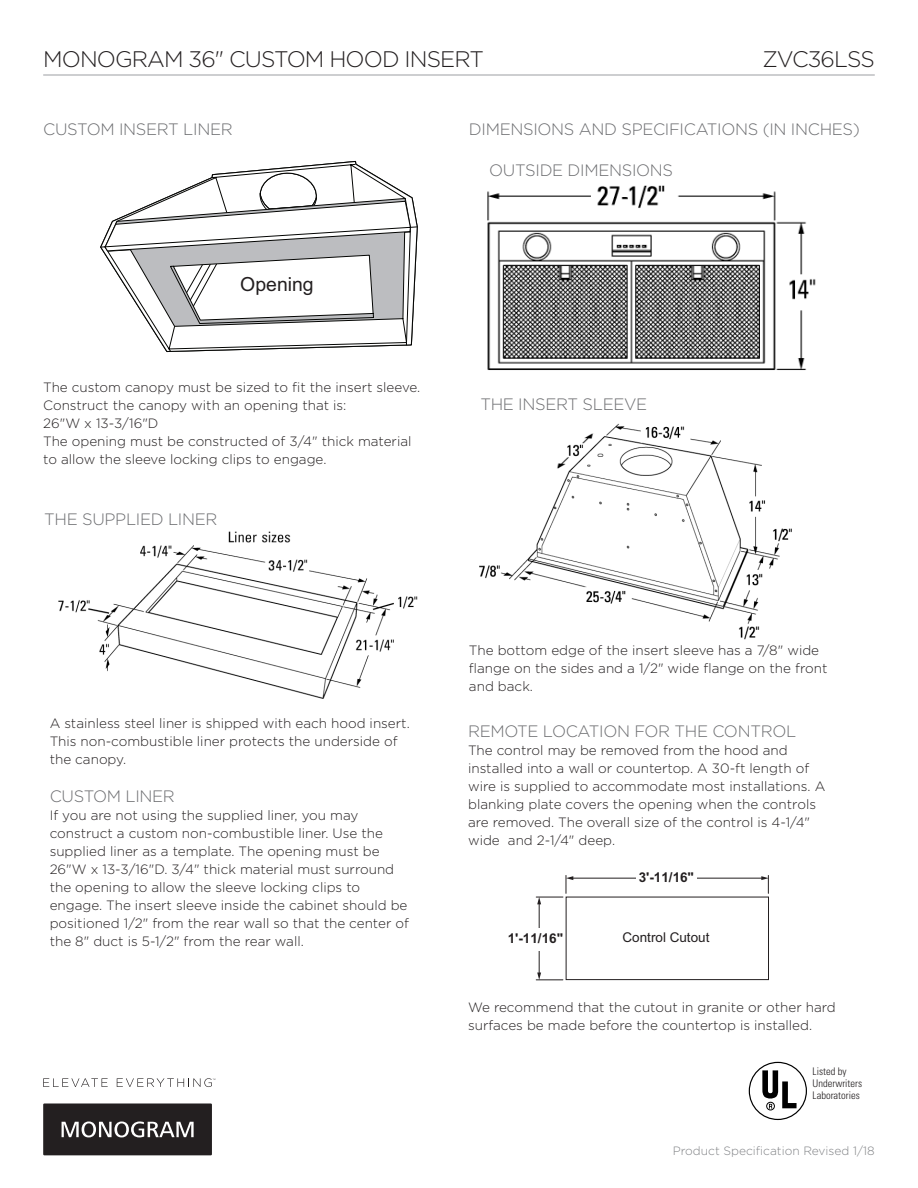
<style>
.page{position:relative;width:918px;height:1188px;background:#fff}
.page>*{position:absolute;margin:0;border:0;box-sizing:border-box;transform-origin:0 0}
.t1{font:300 22.5px "Gotham";letter-spacing:-.04em;color:#231f20}
.t2{font:19.5px "Arial";color:#231f20}
.NEW_Sub_head{font:300 16.5px "Gotham";letter-spacing:-.02em;color:#6c6d70}
.NEW_Body_copy{font:300 13.5px/18px "Gotham";color:#231f20}
.t3{font:700 13.5px "Arial";color:#231f20}
.t4{font:13.5px "Arial";color:#231f20}
.t5{font:300 12px "Gotham";color:#808285}
.t6{font:300 condensed 10.5px/12px "Univers LT Std";color:#231f20}
</style>
<div class="page">
<hr style="left:43px;top:74px;width:832px;height:2px;background:#a8a9ad">
<svg style="left:762px;top:1070px;width:35px;height:39px"></svg>
<div style="left:766px;top:1102px;width:9px;height:8px;border:1px solid #000;border-radius:50%"></div>
<div style="left:749px;top:1062px;width:58px;height:58px;border:1px solid #000;border-radius:50%"></div>
<svg style="left:43px;top:1103px;width:169px;height:52px;background:#3a3637"></svg>
<svg style="left:43px;top:1078px;width:65px;height:9px"></svg>
<svg style="left:117px;top:1078px;width:98px;height:9px"></svg>
<img style="left:479px;top:423px;width:313px;height:217px">
<div style="left:468px;top:406px;width:51px;height:113px;background:#fff"></div>
<div style="left:472px;top:623px;width:221px;height:27px;background:#fff"></div>
<svg style="left:100px;top:164px;width:318px;height:188px"></svg>
<svg style="left:104px;top:198px;width:307px;height:145px"></svg>
<img style="left:487px;top:185px;width:329px;height:185px">
<div style="left:566px;top:897px;width:203px;height:83px;border:1px solid #231f20"></div>
<hr style="left:572px;top:878px;width:191px;height:1px;background:#231f20">
<hr style="left:539px;top:903px;width:1px;height:71px;background:#231f20">
<svg style="left:761px;top:875px;width:8px;height:18px"></svg>
<svg style="left:536px;top:875px;width:37px;height:29px"></svg>
<svg style="left:536px;top:973px;width:27px;height:8px"></svg>
<div style="left:636px;top:871px;width:60px;height:15px;background:#fff"></div>
<div style="left:536px;top:928px;width:6px;height:22px;background:#fff"></div>
<img style="left:58px;top:531px;width:360px;height:168px">
<h1 class="t1" style="left:43px;top:44px;width:442px">MONOGRAM 36" CUSTOM HOOD INSERT</h1>
<h1 class="t1" style="left:762px;top:44px;width:114px">ZVC36LSS</h1>
<p class="NEW_Sub_head" style="left:43px;top:119px;width:191px">CUSTOM INSERT LINER</p>
<p class="NEW_Sub_head" style="left:469px;top:119px;width:392px">DIMENSIONS AND SPECIFICATIONS (IN INCHES)</p>
<p class="NEW_Sub_head" style="left:489px;top:160px;width:185px">OUTSIDE DIMENSIONS</p>
<p class="t2" style="left:240px;top:271px;width:75px">Opening</p>
<p class="NEW_Body_copy" style="left:43px;top:378px;width:379px">The custom canopy must be sized to fit the insert sleeve.<br>Construct the canopy with an opening that is:</p>
<p class="NEW_Body_copy" style="left:43px;top:414px;width:117px">26"W x 13-3/16"D</p>
<p class="NEW_Body_copy" style="left:43px;top:432px;width:370px">The opening must be constructed of 3/4" thick material to allow the sleeve locking clips to engage.</p>
<p class="NEW_Sub_head" style="left:44px;top:509px;width:175px">THE SUPPLIED LINER</p>
<p class="NEW_Body_copy" style="left:50px;top:714px;width:362px">A stainless steel liner is shipped with each hood insert.<br>This non-combustible liner protects the underside of the canopy.</p>
<p class="NEW_Sub_head" style="left:50px;top:786px;width:127px">CUSTOM LINER</p>
<p class="NEW_Body_copy" style="left:50px;top:806px;width:361px">If you are not using the supplied liner, you may construct a custom non-combustible liner. Use the supplied liner as a template. The opening must be 26"W x 13-3/16"D. 3/4" thick material must surround the opening to allow the sleeve locking clips to engage. The insert sleeve inside the cabinet should be positioned 1/2" from the rear wall so that the center of the 8" duct is 5-1/2" from the rear wall.</p>
<p class="NEW_Sub_head" style="left:480px;top:393px;width:168px">THE INSERT SLEEVE</p>
<p class="NEW_Body_copy" style="left:469px;top:641px;width:360px">The bottom edge of the insert sleeve has a 7/8" wide flange on the sides and a 1/2" wide flange on the front and back.</p>
<p class="NEW_Sub_head" style="left:468px;top:721px;width:330px">REMOTE LOCATION FOR THE CONTROL</p>
<p class="NEW_Body_copy" style="left:468px;top:741px;width:359px">The control may be removed from the hood and installed into a wall or countertop. A 30-ft length of wire is supplied to accommodate most installations. A blanking plate covers the opening when the controls are removed. The overall size of the control is 4-1/4" wide and 2-1/4" deep.</p>
<p class="t3" style="left:639px;top:868px;width:57px">3'-11/16"</p>
<p class="t3" style="left:508px;top:929px;width:57px">1'-11/16"</p>
<p class="t4" style="left:623px;top:928px;width:88px">Control Cutout</p>
<p class="NEW_Body_copy" style="left:468px;top:998px;width:369px">We recommend that the cutout in granite or other hard surfaces be made before the countertop is installed.</p>
<p class="t6" style="left:813px;top:1066px;width:51px">Listed by<br>Underwriters<br>Laboratories</p>
<p class="t5" style="left:673px;top:1143px;width:204px">Product Specification Revised 1/18</p>
</div>
